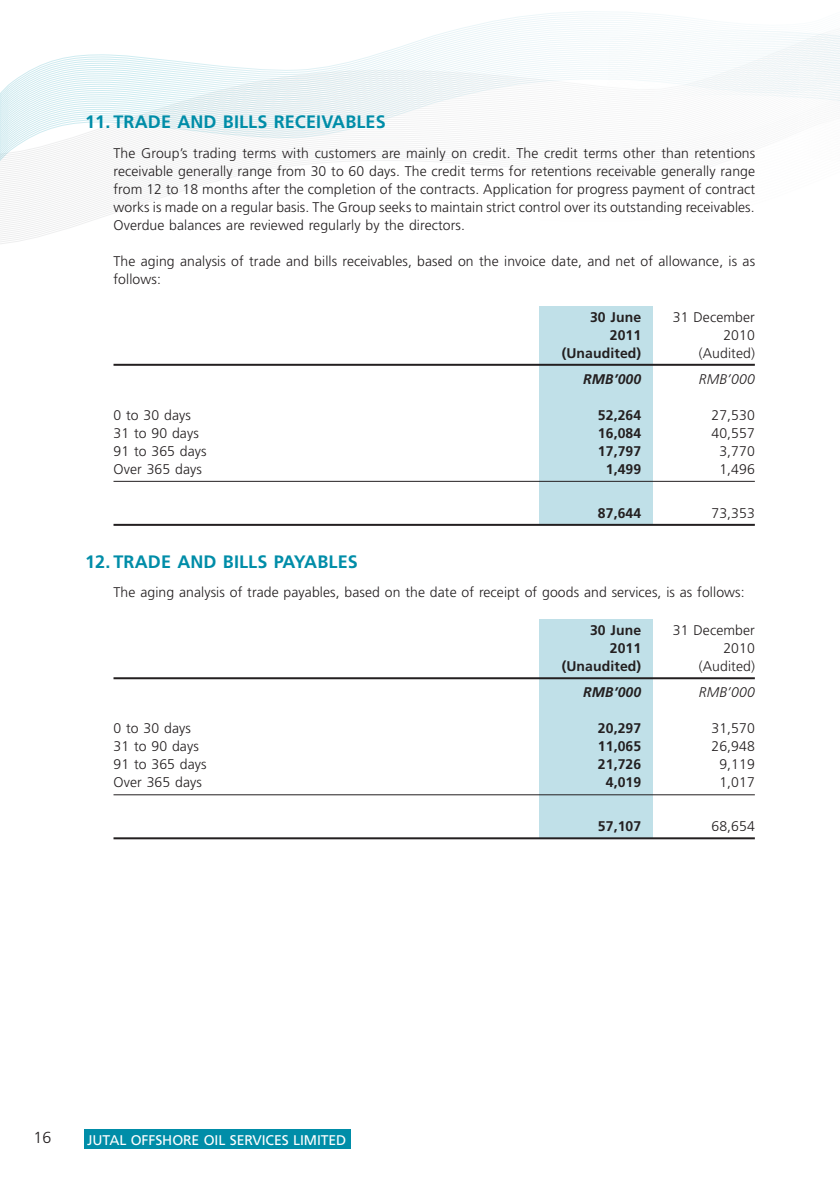
<style>
.page{position:relative;width:840px;height:1191px;background:#fff}
.page>*{position:absolute;margin:0;border:0;box-sizing:border-box;transform-origin:0 0}
.t1{font:700 18px "Frutiger LT Std";letter-spacing:.005em;color:#008da8}
.t2{font:300 16px "Frutiger LT Std";color:#231f20}
.t3{font:300 14px/18px "Frutiger LT Std";letter-spacing:.005em;color:#231f20;text-align:justify}
.t4{font:700 14px "Frutiger LT Std";letter-spacing:.005em;color:#231f20}
.t5{font:14px "Frutiger LT Std";letter-spacing:-.01em;color:#fff}
.t6{font:italic 700 14px "Frutiger LT Std";letter-spacing:.005em;color:#231f20}
.t7{font:italic 300 14px "Frutiger LT Std";letter-spacing:.005em;color:#231f20}
</style>
<div class="page">
<div style="left:84px;top:1129px;width:266px;height:19px;background:#008da8"></div>
<svg style="left:0;top:12px;width:571px;height:228px"></svg>
<svg style="left:571px;top:11px;width:269px;height:165px"></svg>
<div style="left:539px;top:306px;width:113px;height:217px;background:#c0e0e8"></div>
<hr style="left:113px;top:364px;width:641px;height:2px;background:#231f20">
<hr style="left:113px;top:481px;width:641px;height:1px;background:#231f20">
<hr style="left:113px;top:524px;width:641px;height:2px;background:#231f20">
<div style="left:539px;top:619px;width:113px;height:219px;background:#c0e0e8"></div>
<hr style="left:113px;top:677px;width:641px;height:2px;background:#231f20">
<hr style="left:113px;top:794px;width:641px;height:1px;background:#231f20">
<hr style="left:113px;top:837px;width:641px;height:2px;background:#231f20">
<p class="t1" style="left:85px;top:111px;width:302px">11. TRADE AND BILLS RECEIVABLES</p>
<p class="t3" style="left:113px;top:144px;width:643px">The Group’s trading terms with customers are mainly on credit. The credit terms other than retentions receivable generally range from 30 to 60 days. The credit terms for retentions receivable generally range from 1 2 to 1 8 months after the completion of the contracts. Application for progress payment of contract works is made on a regular basis. The Group seeks to maintain strict control over its outstanding receivables.<br>Overdue balances are reviewed regularly by the directors.</p>
<p class="t3" style="left:113px;top:252px;width:642px">The aging analysis of trade and bills receivables, based on the invoice date, and net of allowance, is as follows:</p>
<p class="t4" style="left:589px;top:309px;width:53px">30 June</p>
<p class="t3" style="left:672px;top:308px;width:83px">31 December</p>
<p class="t4" style="left:609px;top:327px;width:33px">2011</p>
<p class="t3" style="left:723px;top:326px;width:33px">201 0</p>
<p class="t4" style="left:561px;top:345px;width:81px">(Unaudited)</p>
<p class="t3" style="left:698px;top:344px;width:58px">(Audited)</p>
<p class="t6" style="left:582px;top:371px;width:60px">RMB’000</p>
<p class="t7" style="left:698px;top:371px;width:57px">RMB’000</p>
<p class="t3" style="left:113px;top:406px;width:79px">0 to 30 days</p>
<p class="t4" style="left:597px;top:407px;width:45px">52,264</p>
<p class="t3" style="left:711px;top:406px;width:45px">27,530</p>
<p class="t3" style="left:113px;top:424px;width:87px">31 to 90 days</p>
<p class="t4" style="left:597px;top:425px;width:45px">16,084</p>
<p class="t3" style="left:711px;top:424px;width:45px">40,557</p>
<p class="t3" style="left:113px;top:442px;width:95px">91 to 365 days</p>
<p class="t4" style="left:597px;top:443px;width:45px">17,797</p>
<p class="t3" style="left:719px;top:442px;width:37px">3,770</p>
<p class="t3" style="left:113px;top:460px;width:90px">Over 365 days</p>
<p class="t4" style="left:605px;top:461px;width:37px">1,499</p>
<p class="t3" style="left:719px;top:460px;width:37px">1 ,496</p>
<p class="t4" style="left:597px;top:505px;width:45px">87,644</p>
<p class="t3" style="left:711px;top:504px;width:45px">73,353</p>
<p class="t1" style="left:85px;top:551px;width:274px">12. TRADE AND BILLS PAYABLES</p>
<p class="t3" style="left:113px;top:583px;width:632px">The aging analysis of trade payables, based on the date of receipt of goods and services, is as follows:</p>
<p class="t4" style="left:589px;top:622px;width:53px">30 June</p>
<p class="t3" style="left:672px;top:621px;width:83px">31 December</p>
<p class="t4" style="left:609px;top:640px;width:33px">2011</p>
<p class="t3" style="left:723px;top:639px;width:33px">201 0</p>
<p class="t4" style="left:561px;top:658px;width:81px">(Unaudited)</p>
<p class="t3" style="left:698px;top:657px;width:58px">(Audited)</p>
<p class="t6" style="left:582px;top:684px;width:60px">RMB’000</p>
<p class="t7" style="left:698px;top:684px;width:57px">RMB’000</p>
<p class="t3" style="left:113px;top:719px;width:79px">0 to 30 days</p>
<p class="t4" style="left:597px;top:720px;width:45px">20,297</p>
<p class="t3" style="left:711px;top:719px;width:45px">31 ,570</p>
<p class="t3" style="left:113px;top:737px;width:87px">31 to 90 days</p>
<p class="t4" style="left:597px;top:738px;width:45px">11,065</p>
<p class="t3" style="left:711px;top:737px;width:45px">26,948</p>
<p class="t3" style="left:113px;top:755px;width:95px">91 to 365 days</p>
<p class="t4" style="left:597px;top:756px;width:45px">21,726</p>
<p class="t3" style="left:719px;top:755px;width:37px">9,11 9</p>
<p class="t3" style="left:113px;top:773px;width:90px">Over 365 days</p>
<p class="t4" style="left:605px;top:774px;width:37px">4,019</p>
<p class="t3" style="left:719px;top:773px;width:37px">1 ,01 7</p>
<p class="t4" style="left:597px;top:818px;width:45px">57,107</p>
<p class="t3" style="left:711px;top:817px;width:45px">68,654</p>
<p class="t2" style="left:34px;top:1128px;width:19px">1 6</p>
<p class="t5" style="left:87px;top:1132px;width:260px">JUTAL OFFSHORE OIL SERVICES LIMITED</p>
</div>
